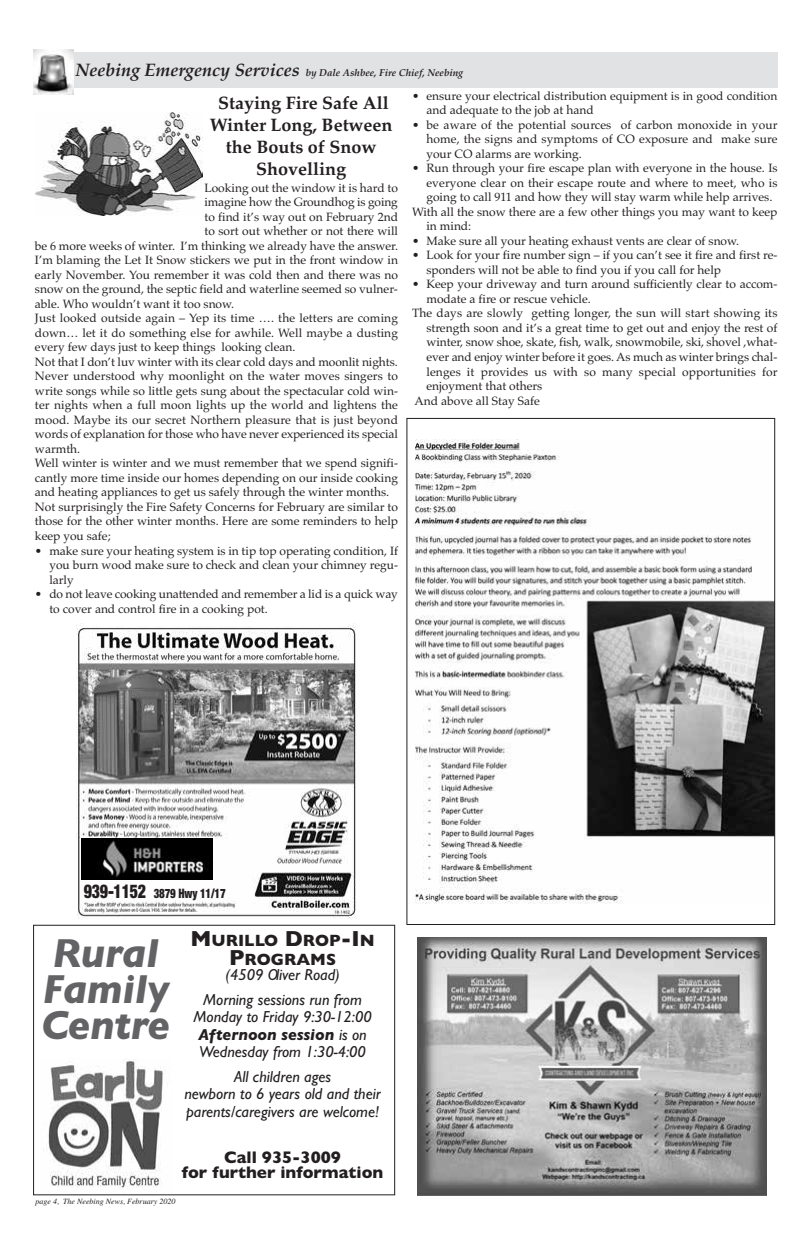
<style>
.page{position:relative;width:810px;height:1242px;background:#fff}
.page>*{position:absolute;margin:0;border:0;box-sizing:border-box;transform-origin:0 0}
.t1{font:italic 700 41px/36px "Gill Sans";letter-spacing:-.01em;color:#636366}
.t2{font:700 18px/21.8px "Palatino";color:#231f20;text-align:center}
.t3{font:700 17px/15px "Gill Sans";color:#231f20;text-align:center}
.t4{font:700 16.5px/19px "Gill Sans";color:#231f20;text-align:center}
.t5{font:italic 16px/17.6px "Gill Sans";color:#231f20;text-align:center}
.t6{font:900 condensed 13px "Helvetica Neue";letter-spacing:-.015em;color:#231f20;scale:.84 1}
.t7{font:12px/14.5px "Palatino";color:#231f20}
.t8{font:italic 700 10px "Palatino";color:#231f20}
.t9{font:italic 8px "Times";color:#231f20}
.s1{font-size:18px}
.s2{font-size:19px}
.s3{font-size:22px}
.s4{font-weight:700}
</style>
<div class="page">
<img style="left:35px;top:113px;width:167px;height:103px">
<div style="left:35px;top:52px;width:743px;height:36px;background:#e1e2e4"></div>
<img style="left:34px;top:50px;width:39px;height:45px">
<img style="left:76px;top:625px;width:280px;height:293px">
<img style="left:81px;top:839px;width:131px;height:40px">
<div style="left:33px;top:925px;width:362px;height:270px;border:1px solid #231f20"></div>
<img style="left:35px;top:1059px;width:136px;height:135px">
<img style="left:413px;top:440px;width:360px;height:463px">
<img style="left:417px;top:938px;width:349px;height:257px">
<p class="t8" style="left:75px;top:68px;width:389px"><span class="s1">Neebing Emergency Services</span> by Dale Ashbee, Fire Chief, Neebing</p>
<h2 class="t2" style="left:210px;top:94px;width:184px">Staying Fire Safe All<br>Winter Long, Between the Bouts of Snow<br>Shovelling</h2>
<p class="t7" style="left:204px;top:182px;width:195px">Looking out the window it is hard to</p>
<p class="t7" style="left:204px;top:196px;width:195px">imagine how the Groundhog is going</p>
<p class="t7" style="left:204px;top:211px;width:195px">to find it’s way out on February 2nd</p>
<p class="t7" style="left:204px;top:225px;width:195px">to sort out whether or not there will</p>
<p class="t7" style="left:35px;top:240px;width:365px">be 6 more weeks of winter. I’m thinking we already have the answer.</p>
<p class="t7" style="left:35px;top:254px;width:364px">I’m blaming the Let It Snow stickers we put in the front window in</p>
<p class="t7" style="left:35px;top:269px;width:365px">early November. You remember it was cold then and there was no</p>
<p class="t7" style="left:35px;top:283px;width:364px">snow on the ground, the septic field and waterline seemed so vulner-</p>
<p class="t7" style="left:35px;top:298px;width:201px">able. Who wouldn’t want it too snow.</p>
<p class="t7" style="left:35px;top:312px;width:365px">Just looked outside again – Yep its time …. the letters are coming</p>
<p class="t7" style="left:35px;top:327px;width:365px">down… let it do something else for awhile. Well maybe a dusting</p>
<p class="t7" style="left:35px;top:341px;width:262px">every few days just to keep things looking clean.</p>
<p class="t7" style="left:35px;top:356px;width:364px">Not that I don’t luv winter with its clear cold days and moonlit nights.</p>
<p class="t7" style="left:35px;top:370px;width:365px">Never understood why moonlight on the water moves singers to</p>
<p class="t7" style="left:35px;top:385px;width:365px">write songs while so little gets sung about the spectacular cold win-</p>
<p class="t7" style="left:35px;top:399px;width:365px">ter nights when a full moon lights up the world and lightens the</p>
<p class="t7" style="left:35px;top:414px;width:365px">mood. Maybe its our secret Northern pleasure that is just beyond</p>
<p class="t7" style="left:35px;top:428px;width:364px">words of explanation for those who have never experienced its special</p>
<p class="t7" style="left:35px;top:443px;width:47px">warmth.</p>
<p class="t7" style="left:35px;top:457px;width:365px">Well winter is winter and we must remember that we spend signifi-</p>
<p class="t7" style="left:35px;top:472px;width:365px">cantly more time inside our homes depending on our inside cooking</p>
<p class="t7" style="left:35px;top:486px;width:356px">and heating appliances to get us safely through the winter months.</p>
<p class="t7" style="left:35px;top:501px;width:365px">Not surprisingly the Fire Safety Concerns for February are similar to</p>
<p class="t7" style="left:35px;top:516px;width:365px">those for the other winter months. Here are some reminders to help</p>
<p class="t7" style="left:35px;top:530px;width:77px">keep you safe;</p>
<p class="t7" style="left:49px;top:545px;width:350px;text-align:justify;text-indent:-14px">• make sure your heating system is in tip top operating condition, If you burn wood make sure to check and clean your chimney regu&shy;larly</p>
<p class="t7" style="left:49px;top:588px;width:350px;text-indent:-14px">• do not leave cooking unattended and remember a lid is a quick way to cover and control fire in a cooking pot.</p>
<p class="t7" style="left:426px;top:90px;width:353px;text-indent:-14px">• ensure your electrical distribution equipment is in good condition and adequate to the job at hand</p>
<p class="t7" style="left:426px;top:119px;width:353px;text-align:justify;text-indent:-14px">• be aware of the potential sources of carbon monoxide in your home, the signs and symptoms of CO exposure and make sure your CO alarms are working.</p>
<p class="t7" style="left:412px;top:162px;width:367px">• Run through your fire escape plan with everyone in the house. Is</p>
<p class="t7" style="left:426px;top:177px;width:353px">everyone clear on their escape route and where to meet, who is</p>
<p class="t7" style="left:426px;top:191px;width:347px">going to call 911 and how they will stay warm while help arrives.</p>
<p class="t7" style="left:412px;top:206px;width:367px">With all the snow there are a few other things you may want to keep</p>
<p class="t7" style="left:426px;top:220px;width:46px">in mind:</p>
<p class="t7" style="left:412px;top:235px;width:329px">• Make sure all your heating exhaust vents are clear of snow.</p>
<p class="t7" style="left:426px;top:249px;width:353px;text-indent:-14px">• Look for your fire number sign – if you can’t see it fire and first re&shy;sponders will not be able to find you if you call for help</p>
<p class="t7" style="left:412px;top:278px;width:367px">• Keep your driveway and turn around sufficiently clear to accom-</p>
<p class="t7" style="left:426px;top:293px;width:166px">modate a fire or rescue vehicle.</p>
<p class="t7" style="left:412px;top:307px;width:367px">The days are slowly getting longer, the sun will start showing its</p>
<p class="t7" style="left:426px;top:322px;width:353px">strength soon and it’s a great time to get out and enjoy the rest of</p>
<p class="t7" style="left:426px;top:337px;width:353px">winter, snow shoe, skate, fish, walk, snowmobile, ski, shovel ,what-</p>
<p class="t7" style="left:426px;top:351px;width:353px">ever and enjoy winter before it goes. As much as winter brings chal-</p>
<p class="t7" style="left:426px;top:366px;width:353px">lenges it provides us with so many special opportunities for</p>
<p class="t7" style="left:426px;top:380px;width:117px">enjoyment that others</p>
<p class="t7" style="left:415px;top:395px;width:127px">And above all Stay Safe</p>
<p class="t6" style="left:84px;top:886px;width:170px"><span class="s2">939-1152</span> 3879 Hwy 11/17</p>
<h3 class="t4" style="left:190px;top:933px;width:186px"><span class="s3">M</span>URILLO <span class="s3">D</span>ROP<span class="s3">-I</span>N<br><span class="s3">P</span>ROGRAMS</h3>
<h3 class="t5" style="left:203px;top:965px;width:160px;line-height:24.2px">(4509 Oliver Road)<br>Morning sessions run from</h3>
<h3 class="t5" style="left:194px;top:1010px;width:180px">Monday to Friday 9:30-12:00<br><span class="s4">Afternoon session</span> is on<br>Wednesday from 1:30-4:00</h3>
<h3 class="t5" style="left:184px;top:1069px;width:198px">All children ages<br>newborn to 6 years old and their parents/caregivers are welcome!</h3>
<h3 class="t3" style="left:182px;top:1152px;width:203px">Call 935-3009<br>for further information</h3>
<h1 class="t1" style="left:41px;top:940px;width:130px">Rural<br>Family<br>Centre</h1>
<p class="t9" style="left:36px;top:1199px;width:141px">page 4, The Neebing News, February 2020</p>
</div>
